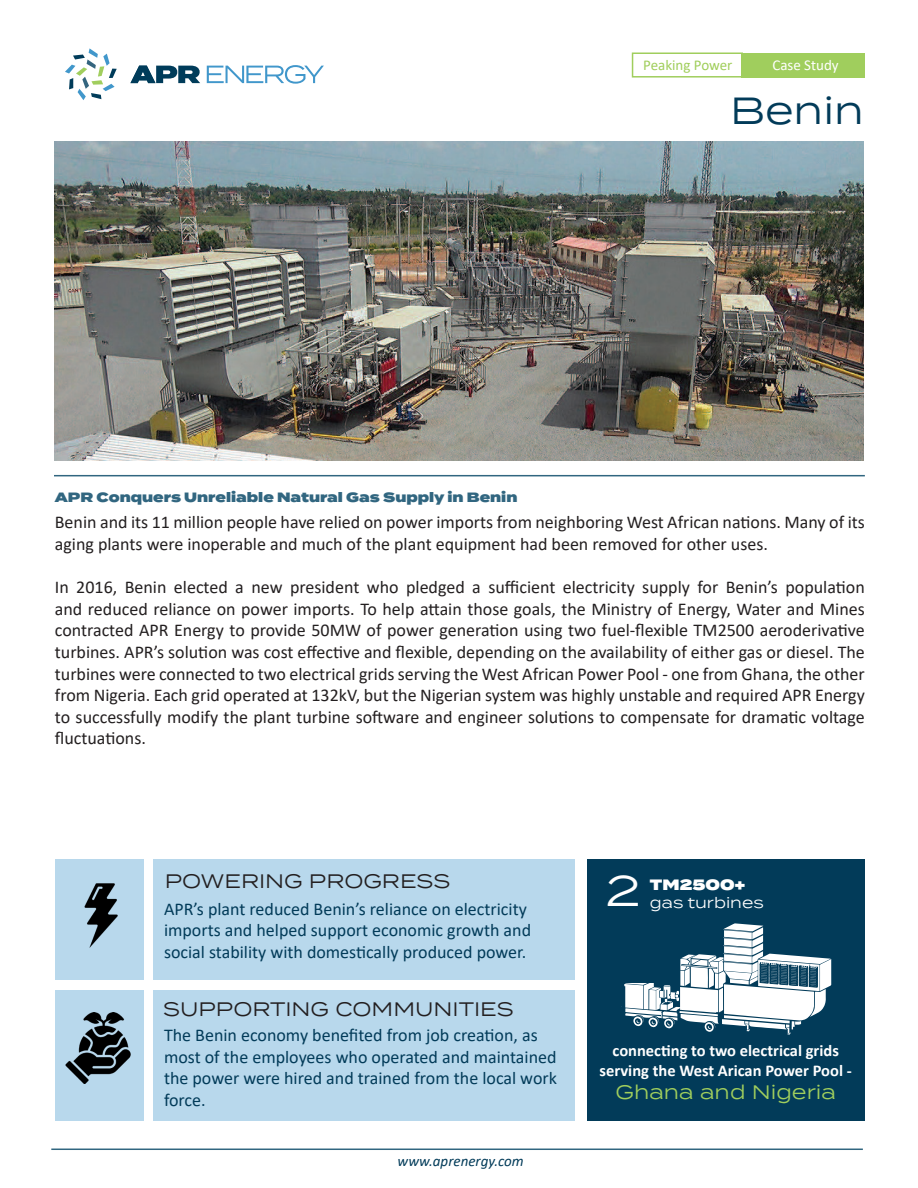
<style>
.page{position:relative;width:918px;height:1188px;background:#fff}
.page>*{position:absolute;margin:0;border:0;box-sizing:border-box;transform-origin:0 0}
.t1{font:42.75px "Termina";color:#fff}
.t2{font:37.8px "Termina";color:#023b59}
.t3{font:19.5px "Termina";color:#231f20}
.t4{font:19.5px "Termina";color:#a0ce5d}
.t5{font:18px/21.6px "Calibri";color:#231f20}
.t6{font:18px/21.6px "Calibri";color:#023b59}
.t7{font:700 16.5px/19.8px "Calibri";color:#fff;text-align:center}
.t8{font:italic 15px "Calibri";color:#023b59}
.t9{font:15px "Calibri";color:#a0ce5b}
.t10{font:15px "Termina";color:#fff}
.t11{font:15px "Calibri";color:#fff}
.t12{font:900 15px "Termina";color:#fff}
.t13{font:900 13.5px "Termina";color:#316680}
</style>
<div class="page">
<div style="left:56px;top:990px;width:88px;height:131px;background:#b8d8ec"></div>
<svg style="left:130px;top:66px;width:70px;height:17px"></svg>
<svg style="left:207px;top:65px;width:117px;height:19px"></svg>
<svg style="left:65px;top:48px;width:52px;height:52px"></svg>
<div style="left:588px;top:859px;width:277px;height:262px;background:#023b59"></div>
<div style="left:629px;top:859px;width:236px;height:32px;background:#023b59"></div>
<div style="left:600px;top:859px;width:76px;height:124px;background:#023b59"></div>
<svg style="left:611px;top:891px;width:230px;height:154px"></svg>
<img style="left:54px;top:141px;width:810px;height:319px">
<hr style="left:51px;top:1149px;width:812px;height:1px;background:#316680">
<div style="left:741px;top:53px;width:124px;height:24px;background:#a0ce5d"></div>
<div style="left:632px;top:52px;width:111px;height:26px;border:2px solid #a0ce5d"></div>
<div style="left:153px;top:859px;width:422px;height:121px;background:#b8d8ec"></div>
<div style="left:56px;top:859px;width:88px;height:121px;background:#b8d8ec"></div>
<div style="left:153px;top:990px;width:422px;height:131px;background:#b8d8ec"></div>
<img style="left:65px;top:1012px;width:66px;height:71px">
<img style="left:84px;top:883px;width:34px;height:65px">
<hr style="left:54px;top:475px;width:811px;height:1px;background:#316680">
<p class="t9" style="left:643px;top:55px;width:91px">Peaking Power</p>
<p class="t11" style="left:772px;top:55px;width:68px">Case Study</p>
<p class="t2" style="left:730px;top:83px;width:135px">Benin</p>
<p class="t13" style="left:55px;top:487px;width:464px">APR Conquers Unreliable Natural Gas Supply in Benin</p>
<p class="t5" style="left:55px;top:511px;width:811px">Benin and its 11 million people have relied on power imports from neighboring West African nations. Many of its aging plants were inoperable and much of the plant equipment had been removed for other uses.</p>
<p class="t5" style="left:55px;top:576px;width:812px;text-align:justify">In 2016, Benin elected a new president who pledged a sufficient electricity supply for Benin’s population and reduced reliance on power imports. To help attain those goals, the Ministry of Energy, Water and Mines contracted APR Energy to provide 50MW of power generation using two fuel-flexible TM2500 aeroderivative turbines. APR’s solution was cost effective and flexible, depending on the availability of either gas or diesel. The turbines were connected to two electrical grids serving the West African Power Pool - one from Ghana, the other from Nigeria. Each grid operated at 132kV, but the Nigerian system was highly unstable and required APR Energy to successfully modify the plant turbine software and engineer solutions to compensate for dramatic voltage fluctuations.</p>
<p class="t3" style="left:165px;top:867px;width:287px">POWERING PROGRESS</p>
<p class="t6" style="left:164px;top:897px;width:369px">APR’s plant reduced Benin’s reliance on electricity imports and helped support economic growth and social stability with domestically produced power.</p>
<p class="t3" style="left:163px;top:995px;width:352px">SUPPORTING COMMUNITIES</p>
<p class="t6" style="left:164px;top:1024px;width:394px">The Benin economy benefited from job creation, as most of the employees who operated and maintained the power were hired and trained from the local work force.</p>
<p class="t8" style="left:398px;top:1150px;width:128px">www.aprenergy.com</p>
<p class="t1" style="left:606px;top:859px;width:36px">2</p>
<p class="t12" style="left:650px;top:873px;width:97px">TM2500+</p>
<p class="t10" style="left:650px;top:891px;width:115px">gas turbines</p>
<p class="t7" style="left:600px;top:1040px;width:254px">connecting to two electrical grids serving the West Arican Power Pool -</p>
<p class="t4" style="left:616px;top:1078px;width:222px">Ghana and Nigeria</p>
</div>
